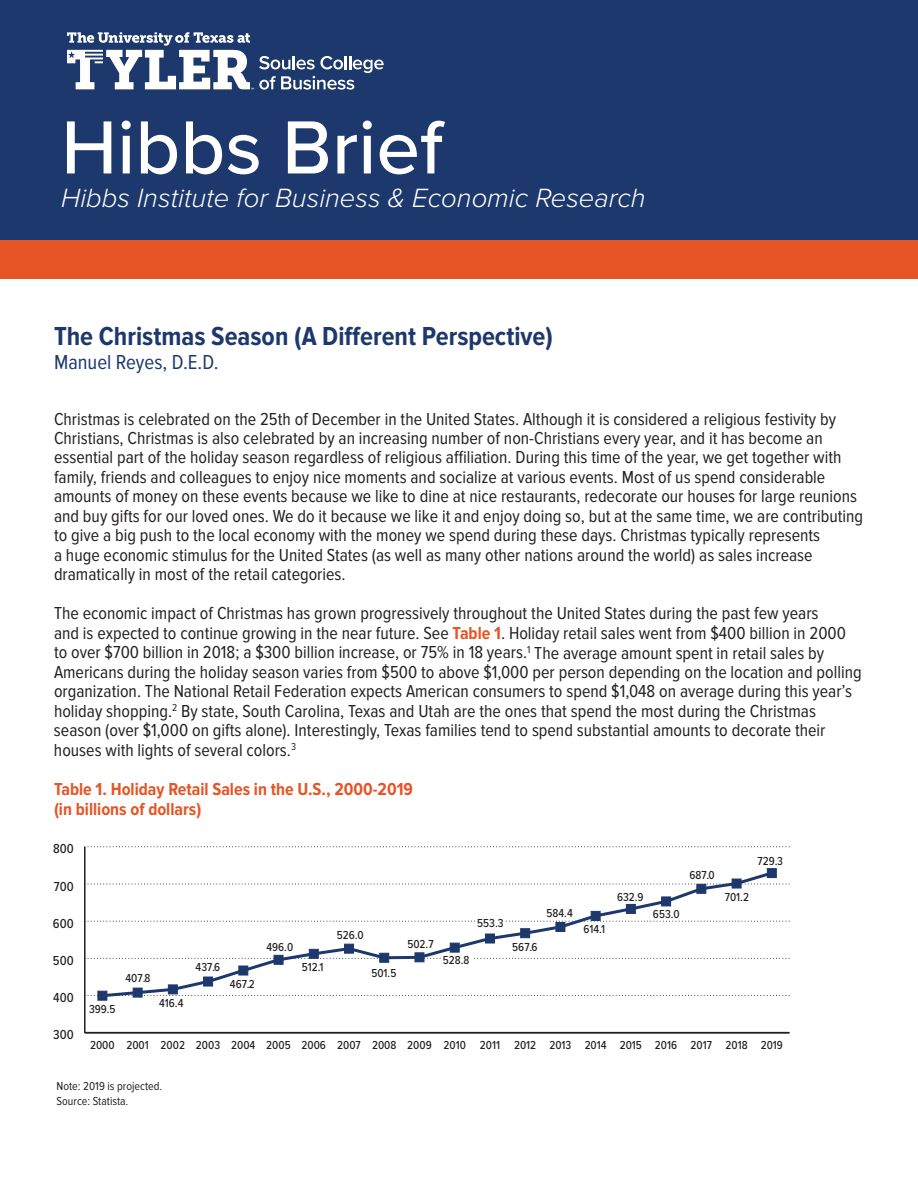
<style>
.page{position:relative;width:918px;height:1188px;background:#fff}
.page>*{position:absolute;margin:0;border:0;box-sizing:border-box;transform-origin:0 0}
.t1{font:500 78px "Proxima Nova";color:#fff}
.t2{font:italic 300 27.3px "Proxima Nova A";color:#fff}
.t3{font:700 27px "Proxima Nova Cond";color:#1d386d}
.t4{font:21px "Proxima Nova Cond";color:#1d386d}
.t5{font:18px/19.5px "Proxima Nova Cond";color:#231f20}
.t6{font:700 18px/19.5px "Proxima Nova Cond";color:#e55525}
.t7{font:500 13.5px "Proxima Nova Cond";color:#231f20}
.t8{font:500 12px "Proxima Nova Cond";color:#231f20}
.t9{font:12px/14.2px "Proxima Nova Cond";color:#231f20}
.s1{font-weight:700;color:#e55525}
</style>
<div class="page">
<div style="left:0;top:0;width:918px;height:263px;background:#1d386d"></div>
<div style="left:0;top:240px;width:918px;height:39px;background:#e55525"></div>
<svg style="left:67px;top:32px;width:317px;height:58px"></svg>
<hr style="left:84px;top:847px;width:2px;height:186px;background:#231f20">
<hr style="left:85px;top:1032px;width:704px;height:1px;background:#231f20">
<svg style="left:85px;top:846px;width:704px;height:1px"></svg>
<svg style="left:85px;top:869px;width:704px;height:130px"></svg>
<div style="left:98px;top:991px;width:9px;height:10px;background:#1d386d;border:1px solid #1d386d"></div>
<div style="left:133px;top:988px;width:10px;height:9px;background:#1d386d;border:1px solid #1d386d"></div>
<div style="left:168px;top:985px;width:10px;height:9px;background:#1d386d"></div>
<div style="left:203px;top:977px;width:10px;height:9px;background:#1d386d"></div>
<div style="left:238px;top:966px;width:10px;height:9px;background:#1d386d;border:1px solid #1d386d"></div>
<div style="left:274px;top:955px;width:9px;height:10px;background:#1d386d;border:1px solid #1d386d"></div>
<div style="left:309px;top:949px;width:10px;height:10px;background:#1d386d;border:1px solid #1d386d"></div>
<div style="left:344px;top:944px;width:10px;height:10px;background:#1d386d;border:1px solid #1d386d"></div>
<div style="left:379px;top:953px;width:10px;height:10px;background:#1d386d;border:1px solid #1d386d"></div>
<div style="left:415px;top:952px;width:9px;height:10px;background:#1d386d;border:1px solid #1d386d"></div>
<div style="left:450px;top:943px;width:10px;height:9px;background:#1d386d;border:1px solid #1d386d"></div>
<div style="left:485px;top:934px;width:10px;height:9px;background:#1d386d"></div>
<div style="left:520px;top:928px;width:10px;height:10px;background:#1d386d;border:1px solid #1d386d"></div>
<div style="left:556px;top:922px;width:9px;height:10px;background:#1d386d"></div>
<div style="left:591px;top:911px;width:10px;height:10px;background:#1d386d;border:1px solid #1d386d"></div>
<div style="left:626px;top:904px;width:10px;height:10px;background:#1d386d"></div>
<div style="left:661px;top:897px;width:10px;height:9px;background:#1d386d"></div>
<div style="left:696px;top:884px;width:10px;height:10px;background:#1d386d;border:1px solid #1d386d"></div>
<div style="left:732px;top:879px;width:9px;height:9px;background:#1d386d"></div>
<div style="left:767px;top:868px;width:10px;height:10px;background:#1d386d;border:1px solid #1d386d"></div>
<div style="left:442px;top:954px;width:29px;height:10px;background:#fff"></div>
<div style="left:475px;top:918px;width:29px;height:13px;background:#fff"></div>
<h1 class="t1" style="left:61px;top:89px;width:383px">Hibbs Brief</h1>
<h2 class="t2" style="left:61px;top:183px;width:586px">Hibbs Institute for Business &amp; Economic Research</h2>
<h3 class="t3" style="left:54px;top:321px;width:501px">The Christmas Season (A Different Perspective)</h3>
<p class="t4" style="left:54px;top:350px;width:166px">Manuel Reyes, D.E.D.</p>
<p class="t5" style="left:54px;top:409px;width:811px">Christmas is celebrated on the 25th of December in the United States. Although it is considered a religious festivity by Christians, Christmas is also celebrated by an increasing number of non-Christians every year, and it has become an essential part of the holiday season regardless of religious affiliation. During this time of the year, we get together with family, friends and colleagues to enjoy nice moments and socialize at various events. Most of us spend considerable amounts of money on these events because we like to dine at nice restaurants, redecorate our houses for large reunions and buy gifts for our loved ones. We do it because we like it and enjoy doing so, but at the same time, we are contributing to give a big push to the local economy with the money we spend during these days. Christmas typically represents<br>a huge economic stimulus for the United States (as well as many other nations around the world) as sales increase dramatically in most of the retail categories.</p>
<p class="t5" style="left:54px;top:604px;width:809px">The economic impact of Christmas has grown progressively throughout the United States during the past few years<br>and is expected to continue growing in the near future. See <span class="s1">Table 1</span>. Holiday retail sales went from $400 billion in 2000 to over $700 billion in 2018; a $300 billion increase, or 75% in 18 years.<sup>1</sup> The average amount spent in retail sales by Americans during the holiday season varies from $500 to above $1,000 per person depending on the location and polling organization. The National Retail Federation expects American consumers to spend $1,048 on average during this year’s holiday shopping.<sup>2</sup> By state, South Carolina, Texas and Utah are the ones that spend the most during the Christmas season (over $1,000 on gifts alone). Interestingly, Texas families tend to spend substantial amounts to decorate their houses with lights of several colors.<sup>3</sup></p>
<p class="t6" style="left:54px;top:780px;width:360px">Table 1. Holiday Retail Sales in the U.S., 2000-2019 (in billions of dollars)</p>
<p class="t7" style="left:53px;top:839px;width:22px">800</p>
<p class="t7" style="left:54px;top:876px;width:21px">700</p>
<p class="t7" style="left:53px;top:913px;width:22px">600</p>
<p class="t7" style="left:53px;top:950px;width:22px">500</p>
<p class="t7" style="left:53px;top:988px;width:22px">400</p>
<p class="t7" style="left:53px;top:1025px;width:22px">300</p>
<p class="t8" style="left:89px;top:1001px;width:28px">399.5</p>
<p class="t8" style="left:126px;top:969px;width:26px">407.8</p>
<p class="t8" style="left:159px;top:995px;width:26px">416.4</p>
<p class="t8" style="left:196px;top:958px;width:26px">437.6</p>
<p class="t8" style="left:230px;top:975px;width:26px">467.2</p>
<p class="t8" style="left:266px;top:938px;width:28px">496.0</p>
<p class="t8" style="left:302px;top:958px;width:23px">512.1</p>
<p class="t8" style="left:337px;top:927px;width:29px">526.0</p>
<p class="t8" style="left:371px;top:964px;width:27px">501.5</p>
<p class="t8" style="left:407px;top:935px;width:28px">502.7</p>
<p class="t8" style="left:477px;top:914px;width:28px">553.3</p>
<p class="t8" style="left:443px;top:951px;width:28px">528.8</p>
<p class="t8" style="left:512px;top:938px;width:27px">567.6</p>
<p class="t8" style="left:547px;top:905px;width:28px">584.4</p>
<p class="t8" style="left:584px;top:920px;width:23px">614.1</p>
<p class="t8" style="left:617px;top:888px;width:28px">632.9</p>
<p class="t8" style="left:653px;top:905px;width:28px">653.0</p>
<p class="t8" style="left:689px;top:867px;width:27px">687.0</p>
<p class="t8" style="left:758px;top:852px;width:27px">729.3</p>
<p class="t8" style="left:725px;top:888px;width:26px">701.2</p>
<p class="t8" style="left:90px;top:1036px;width:694px">2000 2001 2002 2003 2004 2005 2006 2007 2008 2009 2010 2011 2012 2013 2014 2015 2016 2017 2018 2019</p>
<p class="t9" style="left:57px;top:1080px;width:107px">Note: 2019 is projected.<br>Source: Statista.</p>
</div>
